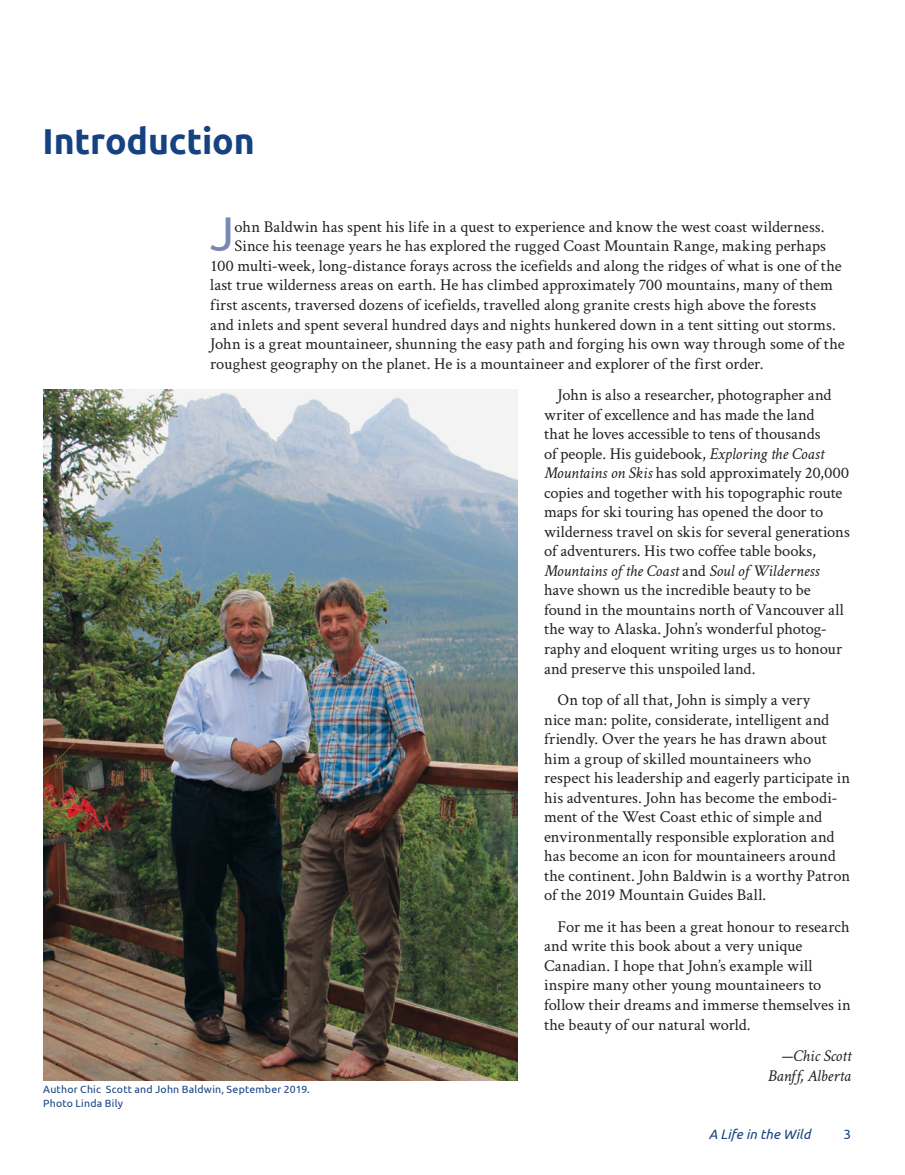
<style>
.page{position:relative;width:905px;height:1175px;background:#fff}
.page>*{position:absolute;margin:0;border:0;box-sizing:border-box;transform-origin:0 0}
.First_Para{font:48.75px "Ubuntu";color:#7888b4}
.Subtitle_2{font:700 36px "Ubuntu";letter-spacing:-.005em;color:#164282}
.Body_text{font:16.5px/19.5px "Crimson Text";color:#231f20}
.First_Para-2{font:16.5px "Crimson Text";letter-spacing:.005em;color:#231f20}
.Body_text-2{font:italic 16.5px/19.5px "Crimson Text";color:#231f20;text-align:right}
.t1{font:italic 13.5px "Ubuntu";letter-spacing:.01em;color:#164282}
.t2{font:13.5px "Ubuntu";color:#164282}
.Photo_Caption_-_No_Rule{font:10.5px/13.5px "Ubuntu";letter-spacing:.02em;color:#164282}
.s1{font-style:italic}
</style>
<div class="page">
<img style="left:43px;top:389px;width:474px;height:691px">
<p class="Subtitle_2" style="left:42px;top:119px;width:214px">Introduction</p>
<p class="First_Para" style="left:210px;top:204px;width:26px">J</p>
<p class="First_Para-2" style="left:234px;top:215px;width:591px">ohn Baldwin has spent his life in a quest to experience and know the west coast wilderness.</p>
<p class="First_Para-2" style="left:234px;top:235px;width:593px">Since his teenage years he has explored the rugged Coast Mountain Range, making perhaps</p>
<p class="First_Para-2" style="left:210px;top:254px;width:633px">100 multi-week, long-distance forays across the icefields and along the ridges of what is one of the</p>
<p class="First_Para-2" style="left:210px;top:274px;width:624px">last true wilderness areas on earth. He has climbed approximately 700 mountains, many of them</p>
<p class="First_Para-2" style="left:210px;top:293px;width:607px">first ascents, traversed dozens of icefields, travelled along granite crests high above the forests</p>
<p class="First_Para-2" style="left:210px;top:313px;width:627px">and inlets and spent several hundred days and nights hunkered down in a tent sitting out storms.</p>
<p class="First_Para-2" style="left:210px;top:332px;width:636px">John is a great mountaineer, shunning the easy path and forging his own way through some of the</p>
<p class="First_Para-2" style="left:210px;top:352px;width:554px">roughest geography on the planet. He is a mountaineer and explorer of the first order.</p>
<p class="Body_text" style="left:544px;top:384px;width:307px;text-indent:14px">John is also a researcher, photographer and writer of excellence and has made the land<br>that he loves accessible to tens of thousands<br>of people. His guidebook, <span class="s1">Exploring the Coast Mountains on Skis</span> has sold approximately 20,000 copies and together with his topographic route maps for ski touring has opened the door to wilderness travel on skis for several generations of adventurers. His two coffee table books, <span class="s1">Mountains of the Coast</span> and <span class="s1">Soul of Wilderness </span>have shown us the incredible beauty to be found in the mountains north of Vancouver all the way to Alaska. John’s wonderful photog&shy;raphy and eloquent writing urges us to honour and preserve this unspoiled land.</p>
<p class="Body_text" style="left:544px;top:689px;width:307px;text-indent:14px">On top of all that, John is simply a very<br>nice man: polite, considerate, intelligent and friendly. Over the years he has drawn about him a group of skilled mountaineers who respect his leadership and eagerly participate in his adventures. John has become the embodi&shy;ment of the West Coast ethic of simple and environmentally responsible exploration and has become an icon for mountaineers around the continent. John Baldwin is a worthy Patron of the 2019 Mountain Guides Ball.</p>
<p class="Body_text" style="left:544px;top:916px;width:308px;text-indent:14px">For me it has been a great honour to research and write this book about a very unique Canadian. I hope that John’s example will inspire many other young mountaineers to follow their dreams and immerse themselves in the beauty of our natural world.</p>
<p class="Body_text-2" style="left:767px;top:1046px;width:85px">—Chic Scott<br>Banff, Alberta</p>
<p class="Photo_Caption_-_No_Rule" style="left:43px;top:1082px;width:268px">Author Chic Scott and John Baldwin, September 2019.<br>Photo Linda Bily</p>
<p class="t1" style="left:708px;top:1126px;width:103px">A Life in the Wild</p>
<p class="t2" style="left:843px;top:1126px;width:9px">3</p>
</div>
